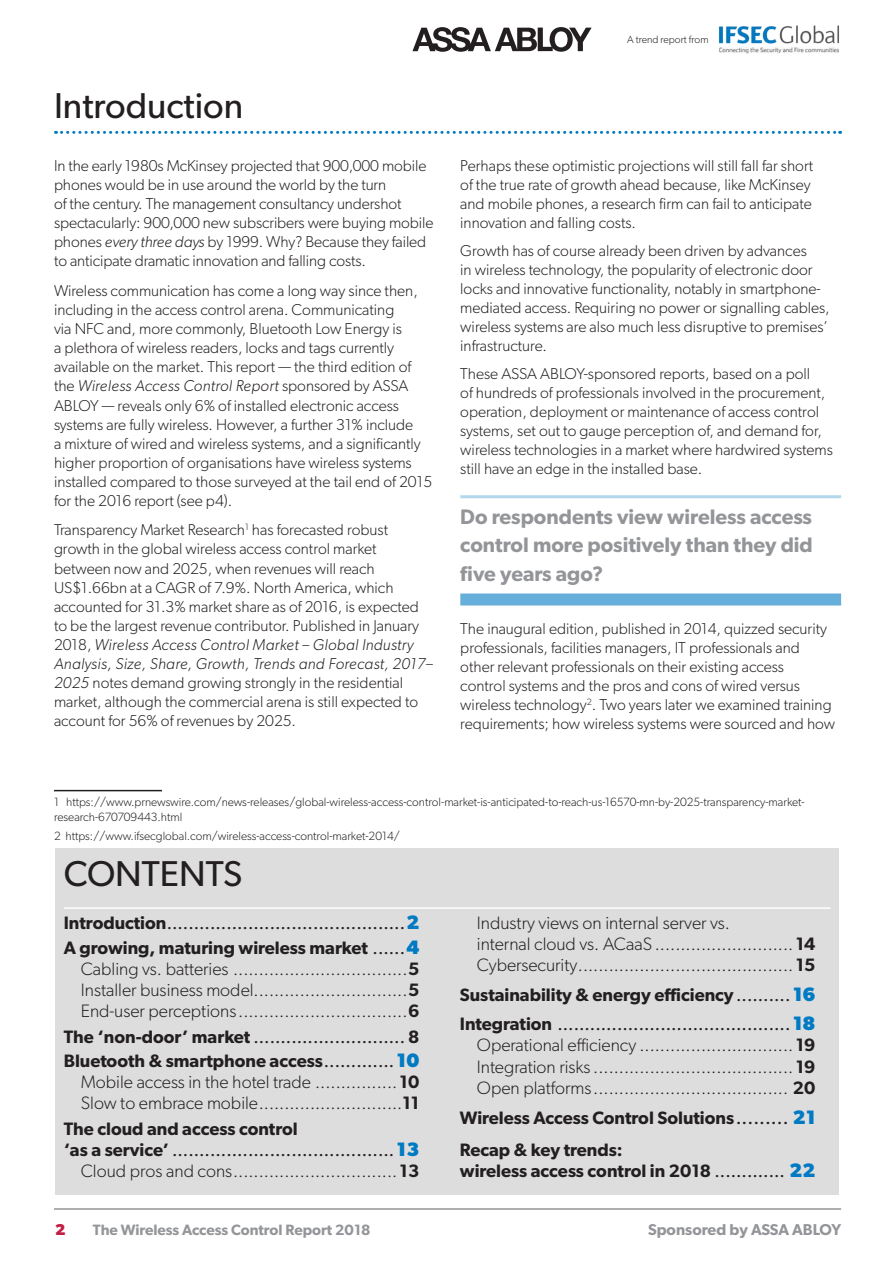
<style>
.page{position:relative;width:893px;height:1263px;background:#fff}
.page>*{position:absolute;margin:0;border:0;box-sizing:border-box;transform-origin:0 0}
.Chapter_head{font:36px "Gibson";color:#231f20}
.t1{font:600 21px/28.5px "Gibson";color:#939598;text-align:justify}
.Conts_sub{font:300 18px/21.1px "Gibson";color:#231f20}
.conts_body{font:18px/21.1px "Gibson";color:#231f20}
.conts_body-2{font:600 18px/21.1px "Gibson";color:#231f20}
.body_copy{font:300 15.75px/19px "Gibson";color:#231f20}
.t2{font:600 15.75px "Gibson";color:#939598}
.t3{font:700 15.75px "Gibson";color:#c21f45}
.t4{font:600 15px "Gibson";color:#939598}
.FOOTNOTE{font:300 12px/15px "Gibson";color:#231f20}
.t5{font:300 10.5px "Gibson";color:#231f20}
.s1{font-style:italic}
.s2{font-weight:600}
.s3{font-weight:700;font-size:19.5px;color:#007ac2}
.s4{font-weight:400}
.s5{font-weight:400;font-size:19.5px}
</style>
<div class="page">
<hr style="left:54px;top:1208px;width:787px;height:2px;background:#939598">
<img style="left:718px;top:25px;width:121px;height:29px">
<svg style="left:412px;top:27px;width:180px;height:25px"></svg>
<svg style="left:56px;top:131px;width:785px;height:3px"></svg>
<hr style="left:54px;top:790px;width:108px;height:1px;background:#231f20">
<hr style="left:460px;top:495px;width:381px;height:3px;background:#b3d7ed">
<div style="left:460px;top:593px;width:381px;height:12px;background:#66afda"></div>
<div style="left:55px;top:849px;width:784px;height:346px;background:#ddd"></div>
<hr style="left:64px;top:907px;width:766px;height:2px;background:#fff">
<p class="Chapter_head" style="left:54px;top:84px;width:191px">Introduction</p>
<p class="body_copy" style="left:54px;top:156px;width:381px">In the early 1980s McKinsey projected that 900,000 mobile phones would be in use around the world by the turn<br>of the century. The management consultancy undershot spectacularly: 900,000 new subscribers were buying mobile phones <span class="s1">every three days</span> by 1999. Why? Because they failed to anticipate dramatic innovation and falling costs.</p>
<p class="body_copy" style="left:54px;top:281px;width:380px">Wireless communication has come a long way since then, including in the access control arena. Communicating<br>via NFC and, more commonly, Bluetooth Low Energy is<br>a plethora of wireless readers, locks and tags currently available on the market. This report — the third edition of the <span class="s1">Wireless Access Control Report</span> sponsored by ASSA ABLOY — reveals only 6% of installed electronic access systems are fully wireless. However, a further 31% include<br>a mixture of wired and wireless systems, and a significantly higher proportion of organisations have wireless systems installed compared to those surveyed at the tail end of 2015 for the 2016 report (see p4).</p>
<p class="body_copy" style="left:54px;top:520px;width:380px">Transparency Market Research<sup>1</sup> has forecasted robust growth in the global wireless access control market between now and 2025, when revenues will reach US$1.66bn at a CAGR of 7.9%. North America, which accounted for 31.3% market share as of 2016, is expected to be the largest revenue contributor. Published in January 2018, <span class="s1">Wireless Access Control Market – Global Industry Analysis, Size, Share, Growth, Trends and Forecast, 2017– 2025</span> notes demand growing strongly in the residential market, although the commercial arena is still expected to account for 56% of revenues by 2025.</p>
<p class="t5" style="left:627px;top:33px;width:83px">A trend report from</p>
<p class="body_copy" style="left:460px;top:156px;width:354px">Perhaps these optimistic projections will still fall far short of the true rate of growth ahead because, like McKinsey and mobile phones, a research firm can fail to anticipate innovation and falling costs.</p>
<p class="body_copy" style="left:460px;top:241px;width:371px">Growth has of course already been driven by advances<br>in wireless technology, the popularity of electronic door locks and innovative functionality, notably in smartphone&shy;mediated access. Requiring no power or signalling cables, wireless systems are also much less disruptive to premises’ infrastructure.</p>
<p class="body_copy" style="left:460px;top:364px;width:374px">These ASSA ABLOY-sponsored reports, based on a poll<br>of hundreds of professionals involved in the procurement, operation, deployment or maintenance of access control systems, set out to gauge perception of, and demand for, wireless technologies in a market where hardwired systems still have an edge in the installed base.</p>
<p class="t1" style="left:460px;top:502px;width:354px">Do respondents view wireless access control more positively than they did five years ago?</p>
<p class="body_copy" style="left:460px;top:619px;width:376px">The inaugural edition, published in 2014, quizzed security professionals, facilities managers, IT professionals and other relevant professionals on their existing access<br>control systems and the pros and cons of wired versus wireless technology<sup>2</sup>. Two years later we examined training requirements; how wireless systems were sourced and how</p>
<p class="FOOTNOTE" style="left:54px;top:794px;width:752px">1 https://www.prnewswire.com/news-releases/global-wireless-access-control-market-is-anticipated-to-reach-us-16570-mn-by-2025-transparency-market&shy;research-670709443.html</p>
<p class="FOOTNOTE" style="left:54px;top:828px;width:347px">2 https://www.ifsecglobal.com/wireless-access-control-market-2014/</p>
<p class="Chapter_head" style="left:64px;top:852px;width:180px">CONTENTS</p>
<p class="conts_body" style="left:64px;top:911px;width:357px"><span class="s2">Introduction</span>............................................<span class="s3">2</span></p>
<p class="conts_body-2" style="left:64px;top:937px;width:357px">A growing, maturing wireless market <span class="s4">......</span><span class="s3">4</span></p>
<p class="Conts_sub" style="left:81px;top:958px;width:340px">Cabling vs. batteries ..................................<span class="s2">5</span></p>
<p class="Conts_sub" style="left:81px;top:979px;width:340px">Installer business model..............................<span class="s2">5</span></p>
<p class="Conts_sub" style="left:81px;top:1000px;width:340px">End-user perceptions.................................<span class="s2">6</span></p>
<p class="conts_body" style="left:64px;top:1026px;width:357px"><span class="s2">The ‘non-door’ market</span> ............................ <span class="s2">8</span></p>
<p class="conts_body-2" style="left:64px;top:1050px;width:357px">Bluetooth &amp; smartphone access<span class="s4">.............</span><span class="s3">10</span></p>
<p class="Conts_sub" style="left:81px;top:1071px;width:340px">Mobile access in the hotel trade ................ <span class="s2">10</span></p>
<p class="Conts_sub" style="left:81px;top:1092px;width:340px">Slow to embrace mobile............................<span class="s2">11</span></p>
<p class="conts_body" style="left:64px;top:1118px;width:357px"><span class="s2">The cloud and access control<br>‘as a service’</span> .........................................<span class="s3">13</span></p>
<p class="Conts_sub" style="left:81px;top:1160px;width:340px">Cloud pros and cons................................ <span class="s2">13</span></p>
<p class="Conts_sub" style="left:477px;top:911px;width:340px">Industry views on internal server vs.<br>internal cloud vs. ACaaS ........................... <span class="s2">14</span></p>
<p class="Conts_sub" style="left:477px;top:954px;width:340px">Cybersecurity.......................................... <span class="s2">15</span></p>
<p class="conts_body-2" style="left:460px;top:983px;width:357px">Sustainability &amp; energy efficiency <span class="s4">..........</span><span class="s3">16</span></p>
<p class="conts_body" style="left:460px;top:1013px;width:357px"><span class="s2">Integration</span> ...........................................<span class="s3">18</span></p>
<p class="Conts_sub" style="left:477px;top:1034px;width:340px">Operational efficiency .............................. <span class="s2">19</span></p>
<p class="Conts_sub" style="left:477px;top:1055px;width:340px">Integration risks....................................... <span class="s2">19</span></p>
<p class="Conts_sub" style="left:477px;top:1077px;width:340px">Open platforms...................................... <span class="s2">20</span></p>
<p class="conts_body-2" style="left:460px;top:1107px;width:357px">Wireless Access Control Solutions<span class="s5">.........</span> <span class="s3">21</span></p>
<p class="conts_body-2" style="left:460px;top:1139px;width:357px">Recap &amp; key trends:<br>wireless access control in 2018 <span class="s4">.............</span> <span class="s3">22</span></p>
<p class="t3" style="left:55px;top:1220px;width:12px">2</p>
<p class="t4" style="left:93px;top:1221px;width:279px">The Wireless Access Control Report 2018</p>
<p class="t2" style="left:648px;top:1220px;width:195px">Sponsored by ASSA ABLOY</p>
</div>
